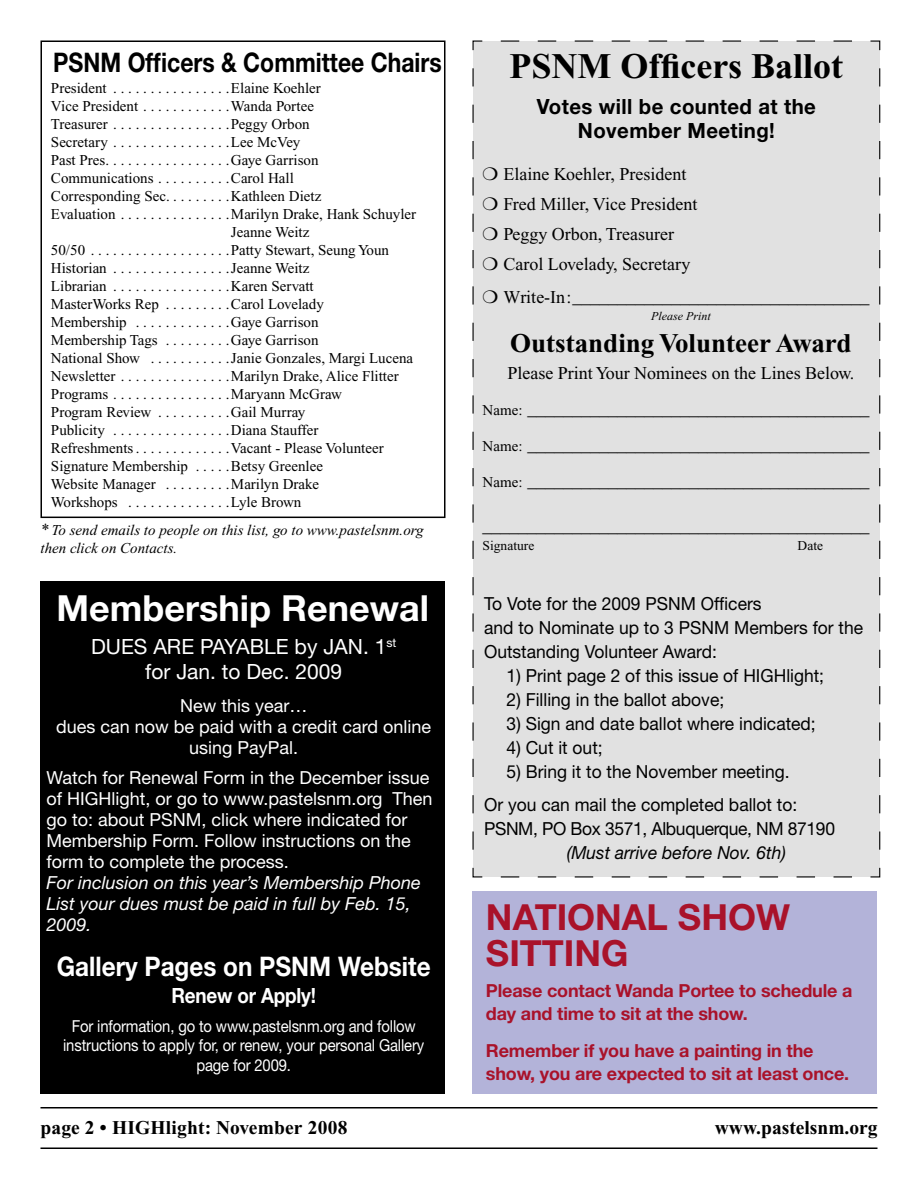
<style>
.page{position:relative;width:918px;height:1188px;background:#fff}
.page>*{position:absolute;margin:0;border:0;box-sizing:border-box;transform-origin:0 0}
.t1{font:700 36px/36px "Helvetica Neue";color:#a9122a}
.t2{font:700 36px "Times New Roman";color:#000}
.t3{font:700 36px "Helvetica Neue";color:#fff}
.t4{font:700 27px "Helvetica Neue";color:#000;scale:.85 1}
.t5{font:700 27px "Times New Roman";color:#000}
.t6{font:700 27px "Helvetica Neue";color:#fff;scale:.9 1}
.t7{font:21px "Helvetica Neue";color:#fff}
.t8{font:700 21px "Helvetica Neue";letter-spacing:.02em;color:#000}
.t9{font:700 21px "Helvetica Neue";letter-spacing:-.01em;color:#fff;scale:.9 1}
.t10{font:700 19.5px "Times New Roman";letter-spacing:.01em;color:#000}
.t11{font:18px "Times New Roman";color:#000}
.t12{font:18px "Helvetica Neue";color:#000}
.t13{font:18px/21px "Helvetica Neue";color:#fff;text-align:center}
.t14{font:700 18px/22.5px "Helvetica Neue";letter-spacing:-.01em;color:#a9122a}
.t15{font:italic 18px/21px "Helvetica Neue";color:#fff}
.t16{font:18px "Helvetica Neue";letter-spacing:-.02em;color:#000}
.t17{font:italic 18px "Helvetica Neue";color:#000}
.t18{font:16.5px/19.5px "Helvetica Neue";letter-spacing:-.01em;color:#fff;text-align:center;scale:.9 1}
.t19{font:15px/18px "Times New Roman";color:#000}
.t20{font:italic 15px "Times New Roman";color:#000}
.t21{font:13.5px "Times New Roman";color:#000}
.t22{font:italic 12px "Times New Roman";color:#000}
.s1{font-size:16.5px}
.s2{font-size:15px}
</style>
<div class="page">
<hr style="left:40px;top:1107px;width:837px;height:1px;background:#000">
<hr style="left:40px;top:1148px;width:837px;height:1px;background:#000">
<div style="left:40px;top:41px;width:405px;height:477px;border:2px solid #000"></div>
<div style="left:472px;top:891px;width:405px;height:203px;background:#b3b3d9"></div>
<div style="left:472px;top:40px;width:409px;height:838px;background:#e1e1e1"></div>
<div style="left:40px;top:581px;width:405px;height:513px;background:#000"></div>
<p class="t4" style="left:53px;top:45px;width:458px">PSNM Officers &amp; Committee Chairs</p>
<p class="t19" style="left:51px;top:79px;width:271px">President . . . . . . . . . . . . . . . .Elaine Koehler</p>
<p class="t19" style="left:51px;top:97px;width:265px">Vice President . . . . . . . . . . . .Wanda Portee<br>Treasurer . . . . . . . . . . . . . . . .Peggy Orbon</p>
<p class="t19" style="left:51px;top:133px;width:251px">Secretary . . . . . . . . . . . . . . . .Lee McVey</p>
<p class="t19" style="left:51px;top:151px;width:269px">Past Pres. . . . . . . . . . . . . . . . .Gaye Garrison</p>
<p class="t19" style="left:51px;top:169px;width:244px">Communications . . . . . . . . . .Carol Hall</p>
<p class="t19" style="left:51px;top:187px;width:272px">Corresponding Sec. . . . . . . . .Kathleen Dietz</p>
<p class="t19" style="left:51px;top:205px;width:367px">Evaluation . . . . . . . . . . . . . . .Marilyn Drake, Hank Schuyler</p>
<p class="t19" style="left:231px;top:223px;width:80px">Jeanne Weitz</p>
<p class="t19" style="left:51px;top:241px;width:340px">50/50 . . . . . . . . . . . . . . . . . . .Patty Stewart, Seung Youn</p>
<p class="t19" style="left:51px;top:259px;width:260px">Historian . . . . . . . . . . . . . . . .Jeanne Weitz</p>
<p class="t19" style="left:51px;top:277px;width:264px">Librarian . . . . . . . . . . . . . . . .Karen Servatt</p>
<p class="t19" style="left:51px;top:295px;width:274px">MasterWorks Rep . . . . . . . . .Carol Lovelady</p>
<p class="t19" style="left:51px;top:313px;width:269px">Membership . . . . . . . . . . . . .Gaye Garrison<br>Membership Tags . . . . . . . . .Gaye Garrison</p>
<p class="t19" style="left:51px;top:349px;width:364px">National Show . . . . . . . . . . .Janie Gonzales, Margi Lucena</p>
<p class="t19" style="left:51px;top:367px;width:349px">Newsletter . . . . . . . . . . . . . . .Marilyn Drake, Alice Flitter</p>
<p class="t19" style="left:51px;top:385px;width:292px">Programs . . . . . . . . . . . . . . . .Maryann McGraw</p>
<p class="t19" style="left:51px;top:403px;width:256px">Program Review . . . . . . . . . .Gail Murray</p>
<p class="t19" style="left:51px;top:421px;width:334px">Publicity . . . . . . . . . . . . . . . .Diana Stauffer<br>Refreshments. . . . . . . . . . . . .Vacant - Please Volunteer</p>
<p class="t19" style="left:51px;top:457px;width:274px">Signature Membership . . . . .Betsy Greenlee</p>
<p class="t19" style="left:51px;top:475px;width:270px">Website Manager . . . . . . . . .Marilyn Drake</p>
<p class="t19" style="left:51px;top:493px;width:252px">Workshops . . . . . . . . . . . . . .Lyle Brown</p>
<p class="t20" style="left:40px;top:522px;width:385px"><span class="s1">*</span> To send emails to people on this list, go to www.pastelsnm.org</p>
<p class="t20" style="left:40px;top:540px;width:138px">then click on Contacts.</p>
<p class="t3" style="left:57px;top:586px;width:374px">Membership Renewal</p>
<p class="t7" style="left:91px;top:634px;width:307px">DUES ARE PAYABLE by JAN. 1<sup>st</sup></p>
<p class="t7" style="left:145px;top:659px;width:198px">for Jan. to Dec. 2009</p>
<p class="t13" style="left:180px;top:695px;width:129px">New this year…</p>
<p class="t13" style="left:56px;top:716px;width:377px">dues can now be paid with a credit card online using PayPal.</p>
<p class="t13" style="left:46px;top:767px;width:388px;text-align:left">Watch for Renewal Form in the December issue of HIGHlight, or go to www.pastelsnm.org Then go to: about PSNM, click where indicated for Membership Form. Follow instructions on the form to complete the process.</p>
<p class="t15" style="left:46px;top:872px;width:376px">For inclusion on this year’s Membership Phone<br>List your dues must be paid in full by Feb. 15,<br>2009.</p>
<p class="t6" style="left:57px;top:950px;width:417px">Gallery Pages on PSNM Website</p>
<p class="t9" style="left:171px;top:983px;width:162px">Renew or Apply!</p>
<p class="t18" style="left:63px;top:1016px;width:403px">For information, go to www.pastelsnm.org and follow instructions to apply for, or renew, your personal Gallery page for 2009.</p>
<p class="t2" style="left:510px;top:46px;width:335px">PSNM Officers Ballot</p>
<p class="t8" style="left:537px;top:93px;width:281px">Votes will be counted at the</p>
<p class="t8" style="left:578px;top:117px;width:198px">November Meeting!</p>
<p class="t11" style="left:483px;top:164px;width:205px">❍ Elaine Koehler, President</p>
<p class="t11" style="left:483px;top:194px;width:216px">❍ Fred Miller, Vice President</p>
<p class="t11" style="left:483px;top:224px;width:193px">❍ Peggy Orbon, Treasurer</p>
<p class="t11" style="left:483px;top:254px;width:209px">❍ Carol Lovelady, Secretary</p>
<p class="t11" style="left:483px;top:287px;width:388px">❍ Write-In: _________________________________</p>
<p class="t22" style="left:651px;top:309px;width:61px">Please Print</p>
<p class="t5" style="left:510px;top:328px;width:343px">Outstanding Volunteer Award</p>
<p class="t11" style="left:507px;top:363px;width:349px">Please Print Your Nominees on the Lines Below.</p>
<p class="t11" style="left:483px;top:399px;width:388px"><span class="s2">Name:</span> ______________________________________</p>
<p class="t11" style="left:483px;top:435px;width:388px"><span class="s2">Name:</span> ______________________________________</p>
<p class="t11" style="left:483px;top:471px;width:388px"><span class="s2">Name:</span> ______________________________________</p>
<p class="t11" style="left:483px;top:516px;width:388px">___________________________________________</p>
<p class="t21" style="left:483px;top:538px;width:53px">Signature</p>
<p class="t21" style="left:798px;top:538px;width:27px">Date</p>
<p class="t12" style="left:484px;top:593px;width:279px">To Vote for the 2009 PSNM Officers</p>
<p class="t12" style="left:484px;top:617px;width:381px">and to Nominate up to 3 PSNM Members for the</p>
<p class="t12" style="left:484px;top:641px;width:234px">Outstanding Volunteer Award:</p>
<p class="t12" style="left:507px;top:665px;width:319px">1) Print page 2 of this issue of HIGHlight;</p>
<p class="t12" style="left:507px;top:689px;width:219px">2) Filling in the ballot above;</p>
<p class="t12" style="left:507px;top:713px;width:311px">3) Sign and date ballot where indicated;</p>
<p class="t12" style="left:507px;top:737px;width:98px">4) Cut it out;</p>
<p class="t12" style="left:507px;top:761px;width:284px">5) Bring it to the November meeting.</p>
<p class="t12" style="left:484px;top:794px;width:315px">Or you can mail the completed ballot to:</p>
<p class="t16" style="left:484px;top:818px;width:352px">PSNM, PO Box 3571, Albuquerque, NM 87190</p>
<p class="t17" style="left:567px;top:842px;width:221px">(Must arrive before Nov. 6th)</p>
<p class="t1" style="left:486px;top:898px;width:306px">NATIONAL SHOW<br>SITTING</p>
<p class="t14" style="left:486px;top:979px;width:368px">Please contact Wanda Portee to schedule a day and time to sit at the show.</p>
<p class="t14" style="left:486px;top:1039px;width:365px">Remember if you have a painting in the show, you are expected to sit at least once.</p>
<p class="t10" style="left:40px;top:1117px;width:309px">page 2 • HIGHlight: November 2008</p>
<p class="t10" style="left:715px;top:1117px;width:164px">www.pastelsnm.org</p>
</div>
